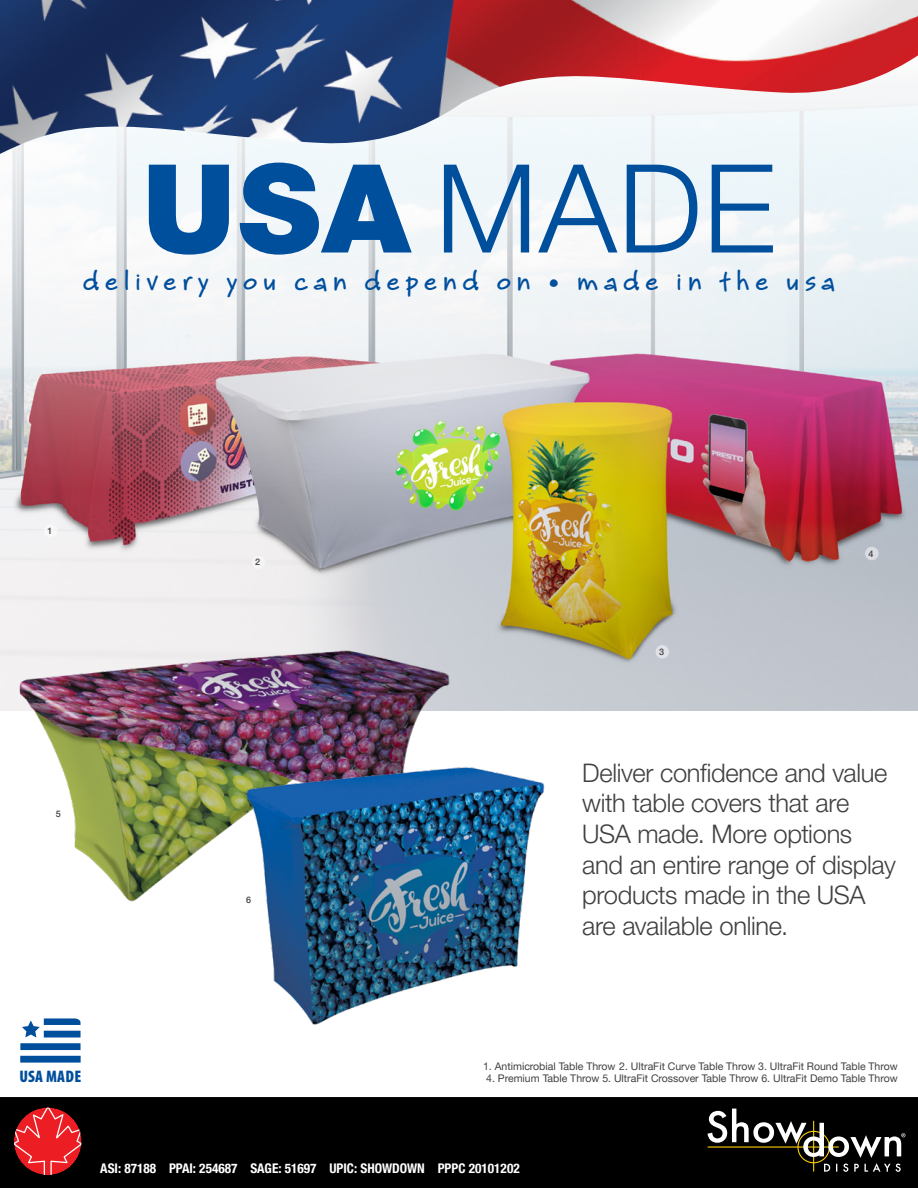
<style>
.page{position:relative;width:918px;height:1188px;background:#fff}
.page>*{position:absolute;margin:0;border:0;box-sizing:border-box;transform-origin:0 0}
.t1{font:300 123px "Helvetica Neue LT Pro";color:#004f9d}
.t2{font:700 30px "Bruno JB";letter-spacing:.19em;color:#004f9d}
.t3{font:300 25.5px/30.6px "Helvetica Neue LT Pro";letter-spacing:-.015em;color:#404042}
.t4{font:900 condensed 16.8px "Myriad Pro";color:#004f9d}
.t5{font:700 condensed 13.35px "Helvetica Neue LT Pro";color:#fff}
.t6{font:10.5px "Helvetica Neue LT Pro";color:#404042}
.t7{font:500 9px "Helvetica Neue LT Pro";color:#404042}
.s1{font-weight:900}
</style>
<div class="page">
<img style="left:0;top:543px;width:918px;height:168px">
<img style="left:0;top:95px;width:918px;height:448px">
<img style="left:8px;top:649px;width:456px;height:253px">
<img style="left:245px;top:739px;width:300px;height:286px">
<div style="left:44px;top:524px;width:13px;height:14px;background:#f8f8f9;border-radius:50%"></div>
<div style="left:252px;top:555px;width:13px;height:14px;background:#f6f5f6;border-radius:50%"></div>
<div style="left:865px;top:547px;width:14px;height:13px;background:#dadde2;border-radius:50%"></div>
<div style="left:656px;top:645px;width:13px;height:14px;background:#e0e2e7;border-radius:50%"></div>
<div style="left:52px;top:807px;width:14px;height:14px;background:#fff;border-radius:50%"></div>
<div style="left:243px;top:893px;width:13px;height:13px;background:#fff;border-radius:50%"></div>
<img style="left:0;top:0;width:305px;height:154px">
<img style="left:299px;top:0;width:343px;height:145px">
<img style="left:638px;top:0;width:280px;height:95px">
<svg style="left:20px;top:1018px;width:61px;height:45px"></svg>
<div style="left:0;top:1098px;width:918px;height:90px;background:#000"></div>
<svg style="left:691px;top:1097px;width:227px;height:75px"></svg>
<svg style="left:14px;top:1107px;width:68px;height:68px"></svg>
<h1 class="t1" style="left:142px;top:134px;width:635px"><span class="s1">USA</span> MADE</h1>
<h2 class="t2" style="left:83px;top:261px;width:754px">delivery you can depend on • made in the usa</h2>
<p class="t7" style="left:47px;top:526px;width:7px">1</p>
<p class="t7" style="left:56px;top:809px;width:7px">5</p>
<p class="t7" style="left:255px;top:557px;width:7px">2</p>
<p class="t7" style="left:246px;top:894px;width:7px">6</p>
<p class="t7" style="left:659px;top:646px;width:7px">3</p>
<p class="t7" style="left:869px;top:548px;width:7px">4</p>
<h3 class="t3" style="left:582px;top:757px;width:315px">Deliver confidence and value with table covers that are<br>USA made. More options and an entire range of display products made in the USA are available online.</h3>
<h3 class="t4" style="left:20px;top:1066px;width:63px">USA MADE</h3>
<p class="t6" style="left:483px;top:1060px;width:416px">1. Antimicrobial Table Throw 2. UltraFit Curve Table Throw 3. UltraFit Round Table Throw</p>
<p class="t6" style="left:486px;top:1072px;width:413px">4. Premium Table Throw 5. UltraFit Crossover Table Throw 6. UltraFit Demo Table Throw</p>
<p class="t5" style="left:100px;top:1160px;width:421px">ASI: 87188 PPAI: 254687 SAGE: 51697 UPIC: SHOWDOWN PPPC 20101202</p>
</div>
